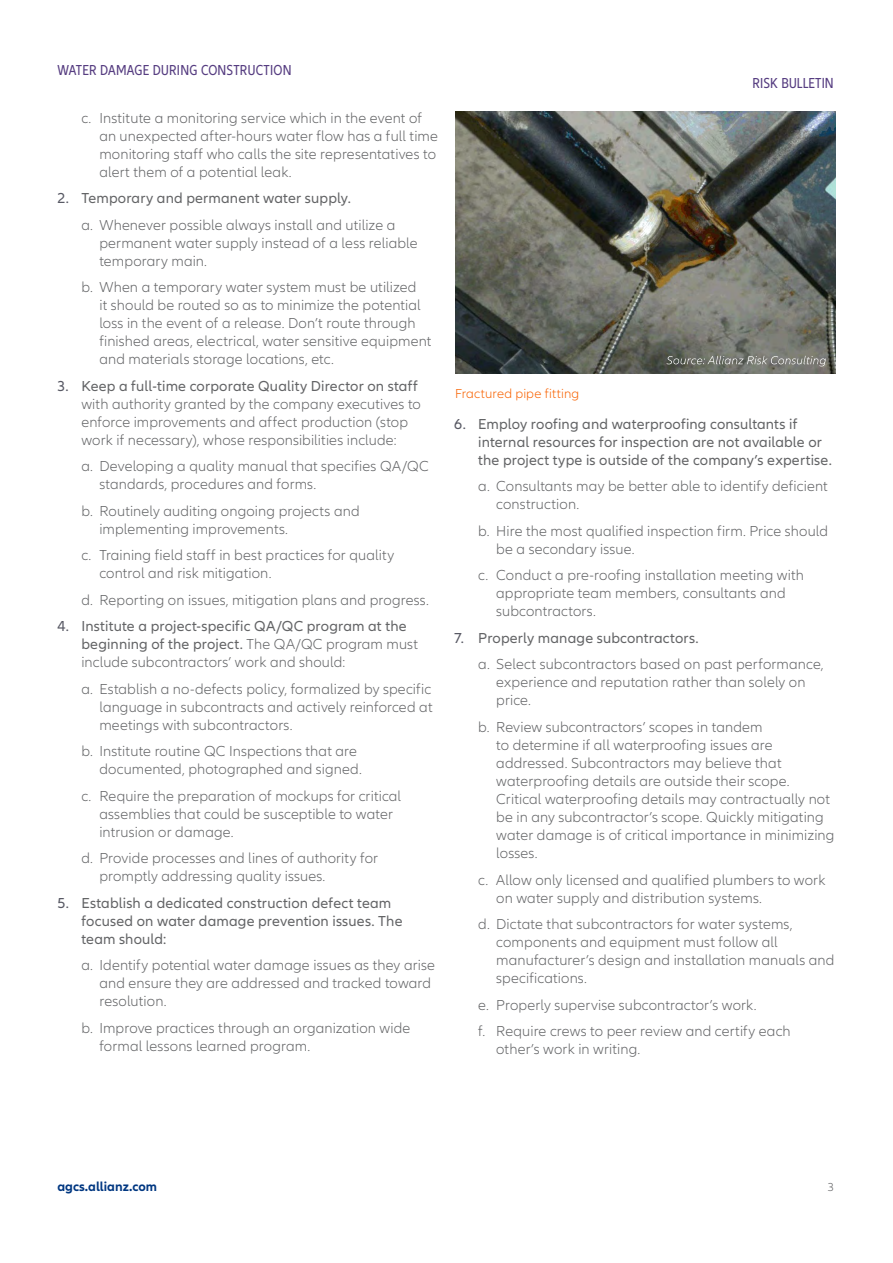
<style>
.page{position:relative;width:893px;height:1263px;background:#fff}
.page>*{position:absolute;margin:0;border:0;box-sizing:border-box;transform-origin:0 0}
.t1{font:300 15px/18px "Allianz Neo";letter-spacing:.01em;color:#636466}
.t2{font:15px/18px "Allianz Neo";letter-spacing:.01em;color:#636466}
.t3{font:condensed 15px "Allianz Neo";letter-spacing:.01em;color:#563d81}
.t4{font:300 13.5px "Allianz Neo";letter-spacing:.015em;color:#f86200}
.t5{font:700 13.5px "Allianz Neo";color:#003781}
.t6{font:300 12px "Allianz Neo";color:#636466}
.s1{font-weight:400;color:#585964}
.s2{font-weight:400}
.s3{color:#585964}
.s4{font-weight:300}
</style>
<div class="page">
<img style="left:455px;top:111px;width:381px;height:263px">
<svg style="left:666px;top:356px;width:160px;height:10px;background:#84857f"></svg>
<p class="t3" style="left:57px;top:62px;width:236px">WATER DAMAGE DURING CONSTRUCTION</p>
<p class="t1" style="left:99px;top:109px;width:340px;text-indent:-18px">c. Institute a monitoring service which in the event of an unexpected after-hours water flow has a full time monitoring staff who calls the site representatives to alert them of a potential leak.</p>
<p class="t1" style="left:81px;top:185px;width:315px;line-height:26.5px;text-indent:-24px"><span class="s1">2.</span> <span class="s2">Temporary and permanent water supply.<br></span>a. Whenever possible always install and utilize a</p>
<p class="t1" style="left:99px;top:234px;width:320px">permanent water supply instead of a less reliable temporary main.</p>
<p class="t1" style="left:99px;top:279px;width:334px;text-indent:-18px">b. When a temporary water system must be utilized<br>it should be routed so as to minimize the potential loss in the event of a release. Don’t route through finished areas, electrical, water sensitive equipment and materials storage locations, etc.</p>
<p class="t1" style="left:81px;top:377px;width:341px;text-indent:-24px"><span class="s1">3.</span> <span class="s2">Keep a full-time corporate Quality Director on staff </span>with authority granted by the company executives to enforce improvements and affect production (stop work if necessary), whose responsibilities include:</p>
<p class="t1" style="left:99px;top:458px;width:331px;text-indent:-18px">a. Developing a quality manual that specifies QA/QC standards, procedures and forms.</p>
<p class="t1" style="left:99px;top:502px;width:262px;text-indent:-18px">b. Routinely auditing ongoing projects and implementing improvements.</p>
<p class="t1" style="left:99px;top:547px;width:296px;text-indent:-18px">c. Training field staff in best practices for quality control and risk mitigation.</p>
<p class="t1" style="left:81px;top:591px;width:349px">d. Reporting on issues, mitigation plans and progress.</p>
<p class="t2" style="left:81px;top:618px;width:338px;text-indent:-24px"><span class="s3">4.</span> Institute a project-specific QA/QC program at the beginning of the project. <span class="s4">The QA/QC program must include subcontractors’ work and should:</span></p>
<p class="t1" style="left:99px;top:680px;width:335px;text-align:justify;text-indent:-18px">a. Establish a no-defects policy, formalized by specific language in subcontracts and actively reinforced at meetings with subcontractors.</p>
<p class="t1" style="left:99px;top:743px;width:264px;text-indent:-18px">b. Institute routine QC Inspections that are documented, photographed and signed.</p>
<p class="t1" style="left:99px;top:787px;width:303px;text-indent:-18px">c. Require the preparation of mockups for critical assemblies that could be susceptible to water intrusion or damage.</p>
<p class="t1" style="left:99px;top:850px;width:280px;text-indent:-18px">d. Provide processes and lines of authority for promptly addressing quality issues.</p>
<p class="t2" style="left:81px;top:894px;width:323px;text-indent:-24px"><span class="s3">5.</span> Establish a dedicated construction defect team focused on water damage prevention issues. The team should:</p>
<p class="t1" style="left:99px;top:957px;width:337px;text-indent:-18px">a. Identify potential water damage issues as they arise and ensure they are addressed and tracked toward resolution.</p>
<p class="t1" style="left:99px;top:1019px;width:312px;text-indent:-18px">b. Improve practices through an organization wide formal lessons learned program.</p>
<p class="t4" style="left:455px;top:386px;width:126px">Fractured pipe fitting</p>
<p class="t3" style="left:752px;top:75px;width:83px">RISK BULLETIN</p>
<p class="t2" style="left:478px;top:415px;width:355px;text-indent:-24px"><span class="s3">6.</span> Employ roofing and waterproofing consultants if internal resources for inspection are not available or the project type is outside of the company’s expertise.</p>
<p class="t1" style="left:496px;top:478px;width:333px;text-indent:-18px">a. Consultants may be better able to identify deficient construction.</p>
<p class="t1" style="left:496px;top:522px;width:333px;text-indent:-18px">b. Hire the most qualified inspection firm. Price should be a secondary issue.</p>
<p class="t1" style="left:496px;top:567px;width:309px;text-indent:-18px">c. Conduct a pre-roofing installation meeting with appropriate team members, consultants and subcontractors.</p>
<p class="t1" style="left:478px;top:625px;width:347px;line-height:26.5px;text-indent:-24px"><span class="s1">7.</span> <span class="s2">Properly manage subcontractors.<br></span>a. Select subcontractors based on past performance,</p>
<p class="t1" style="left:496px;top:674px;width:311px">experience and reputation rather than solely on price.</p>
<p class="t1" style="left:496px;top:718px;width:340px;text-indent:-18px">b. Review subcontractors’ scopes in tandem<br>to determine if all waterproofing issues are addressed. Subcontractors may believe that waterproofing details are outside their scope.<br>Critical waterproofing details may contractually not be in any subcontractor’s scope. Quickly mitigating water damage is of critical importance in minimizing losses.</p>
<p class="t1" style="left:496px;top:871px;width:331px;text-indent:-18px">c. Allow only licensed and qualified plumbers to work on water supply and distribution systems.</p>
<p class="t1" style="left:496px;top:915px;width:340px;text-indent:-18px">d. Dictate that subcontractors for water systems, components and equipment must follow all manufacturer’s design and installation manuals and specifications.</p>
<p class="t1" style="left:478px;top:992px;width:314px;line-height:26.5px">e. Properly supervise subcontractor’s work.<br>f. Require crews to peer review and certify each</p>
<p class="t1" style="left:496px;top:1040px;width:146px">other’s work in writing.</p>
<p class="t5" style="left:57px;top:1179px;width:101px">agcs.allianz.com</p>
<p class="t6" style="left:828px;top:1180px;width:8px">3</p>
</div>
